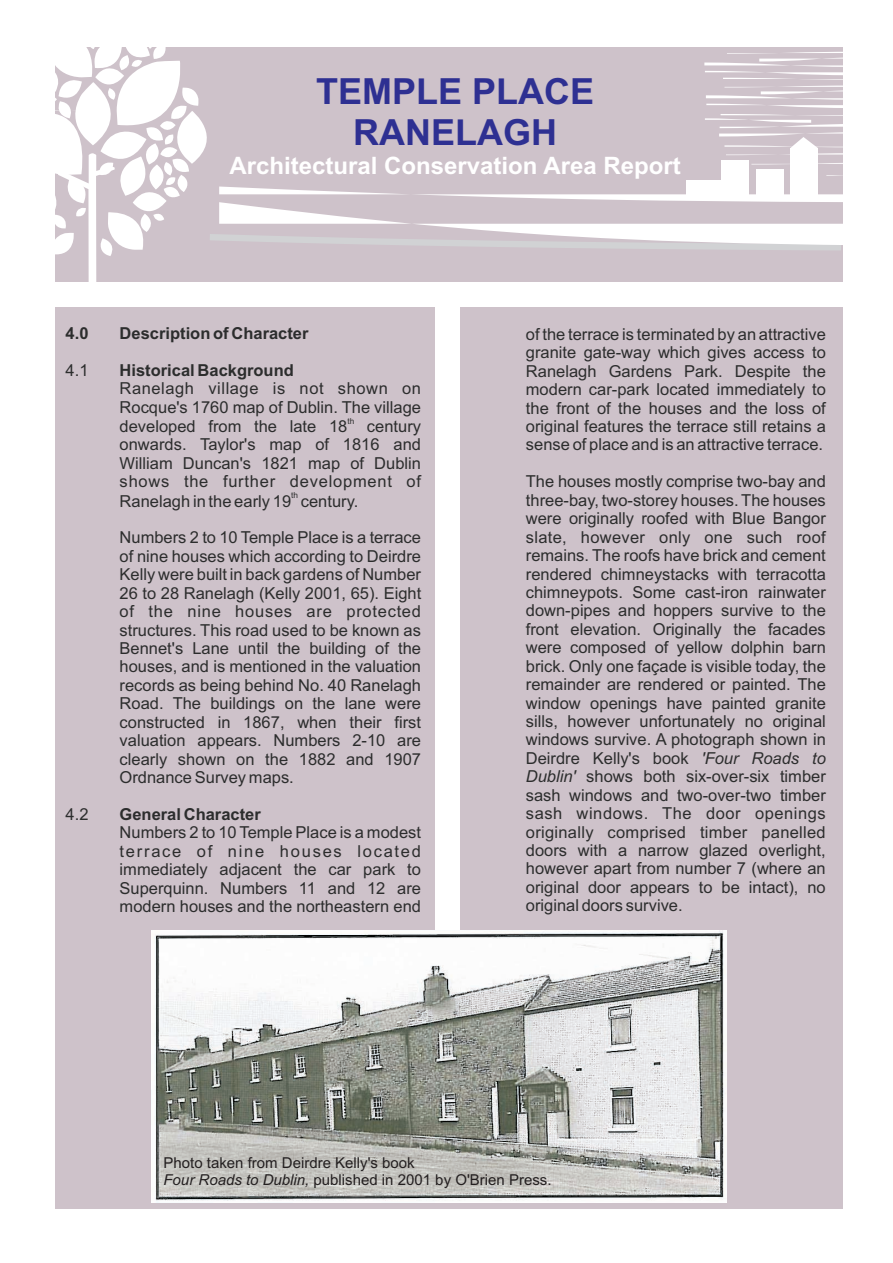
<style>
.page{position:relative;width:893px;height:1263px;background:#fff}
.page>*{position:absolute;margin:0;border:0;box-sizing:border-box;transform-origin:0 0}
.t1{font:700 36px/40.2px "Arial";color:#2e3092;text-align:center}
.t2{font:700 24px "Arial";color:#fff}
.t3{font:16.5px/18.5px "Arial";color:#2c2d2d;text-align:justify}
.t4{font:700 16.5px "Arial";color:#2c2d2d}
.t5{font:15px/16.8px "Arial";color:#231f20}
.t6{font:8.25px "Arial";color:#2c2d2d}
.s1{font-style:italic}
</style>
<div class="page">
<div style="left:55px;top:47px;width:787px;height:1161px;background:#cec2ca"></div>
<div style="left:49px;top:283px;width:824px;height:24px;background:#fff"></div>
<svg style="left:55px;top:47px;width:788px;height:236px"></svg>
<div style="left:436px;top:306px;width:24px;height:633px;background:#fff"></div>
<img style="left:152px;top:930px;width:574px;height:273px">
<h1 class="t1" style="left:316px;top:75px;width:280px">TEMPLE PLACE<br>RANELAGH</h1>
<h2 class="t2" style="left:229px;top:156px;width:453px">Architectural Conservation Area Report</h2>
<p class="t4" style="left:66px;top:327px;width:24px">4.0</p>
<p class="t4" style="left:120px;top:327px;width:190px">Description of Character</p>
<p class="t3" style="left:66px;top:362px;width:24px">4.1</p>
<p class="t4" style="left:120px;top:364px;width:176px">Historical Background</p>
<p class="t3" style="left:120px;top:381px;width:303px">Ranelagh village is not shown on<br>Rocque's 1760 map of Dublin. The village</p>
<p class="t6" style="left:347px;top:418px;width:8px">th</p>
<p class="t3" style="left:120px;top:418px;width:303px">developed from the late 18 century onwards. Taylor's map of 1816 and William Duncan's 1821 map of Dublin shows the further development of</p>
<p class="t6" style="left:291px;top:492px;width:8px">th</p>
<p class="t3" style="left:120px;top:493px;width:240px">Ranelagh in the early 19 century.</p>
<p class="t3" style="left:120px;top:530px;width:303px">Numbers 2 to 10 Temple Place is a terrace of nine houses which according to Deirdre Kelly were built in back gardens of Number 26 to 28 Ranelagh (Kelly 2001, 65). Eight of the nine houses are protected structures. This road used to be known as Bennet's Lane until the building of the houses, and is mentioned in the valuation records as being behind No. 40 Ranelagh Road. The buildings on the lane were constructed in 1867, when their first valuation appears. Numbers 2-10 are clearly shown on the 1882 and 1907<br>Ordnance Survey maps.</p>
<p class="t3" style="left:66px;top:806px;width:24px">4.2</p>
<p class="t4" style="left:120px;top:808px;width:143px">General Character</p>
<p class="t3" style="left:120px;top:825px;width:303px">Numbers 2 to 10 Temple Place is a modest terrace of nine houses located immediately adjacent the car park to Superquinn. Numbers 11 and 12 are modern houses and the northeastern end</p>
<p class="t3" style="left:526px;top:326px;width:301px">of the terrace is terminated by an attractive granite gate-way which gives access to Ranelagh Gardens Park. Despite the modern car-park located immediately to the front of the houses and the loss of original features the terrace still retains a sense of place and is an attractive terrace.</p>
<p class="t3" style="left:526px;top:474px;width:301px">The houses mostly comprise two-bay and three-bay, two-storey houses. The houses were originally roofed with Blue Bangor slate, however only one such roof remains. The roofs have brick and cement rendered chimneystacks with terracotta chimneypots. Some cast-iron rainwater down-pipes and hoppers survive to the front elevation. Originally the facades were composed of yellow dolphin barn brick. Only one façade is visible today, the remainder are rendered or painted. The window openings have painted granite sills, however unfortunately no original windows survive. A photograph shown in Deirdre Kelly's book <span class="s1">'Four Roads to Dublin'</span> shows both six-over-six timber sash windows and two-over-two timber sash windows. The door openings originally comprised timber panelled doors with a narrow glazed overlight, however apart from number 7 (where an original door appears to be intact), no original doors survive.</p>
<p class="t5" style="left:163px;top:1156px;width:390px">Photo taken from Deirdre Kelly's book<br><span class="s1">Four Roads to Dublin,</span> published in 2001 by O'Brien Press.</p>
</div>
